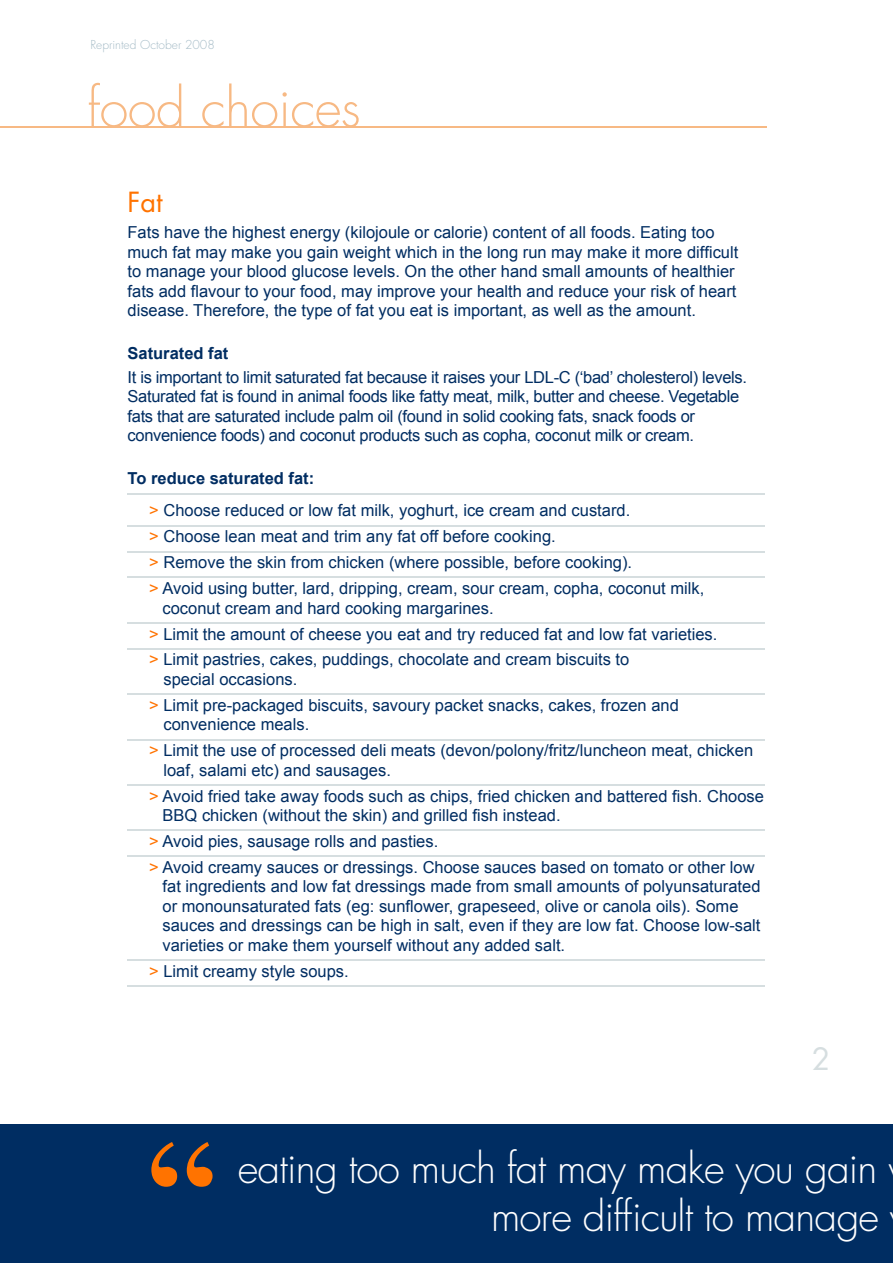
<style>
.page{position:relative;width:893px;height:1263px;background:#fff}
.page>*{position:absolute;margin:0;border:0;box-sizing:border-box;transform-origin:0 0}
.t1{font:300 52.5px "Futura";letter-spacing:-.01em;color:#f7b984}
.t2{font:300 40.5px/48.6px "Futura";letter-spacing:-.02em;color:#fff;text-align:right}
.t3{font:30px "Futura";color:#d6dee0}
.t4{font:27px "Futura";color:#ff7300}
.t5{font:16.5px/25.8px "Arial";color:#002d62}
.t6{font:16.5px/19.5px "Arial";letter-spacing:-.02em;color:#002d62}
.t7{font:700 16.5px "Arial";color:#002d62}
.t8{font:300 12px "Futura";color:#a6bcc7}
.s1{font-weight:700}
.s2{color:#ff7300}
</style>
<div class="page">
<div style="left:0;top:1125px;width:893px;height:138px;background:#002d62"></div>
<hr style="left:0;top:126px;width:767px;height:2px;background:#f7b984">
<hr style="left:128px;top:494px;width:637px;height:1px;background:#d6dee0">
<hr style="left:128px;top:525px;width:637px;height:1px;background:#d6dee0">
<hr style="left:128px;top:551px;width:637px;height:1px;background:#d6dee0">
<hr style="left:128px;top:577px;width:637px;height:1px;background:#d6dee0">
<hr style="left:128px;top:622px;width:637px;height:2px;background:#d6dee0">
<hr style="left:128px;top:648px;width:637px;height:1px;background:#d6dee0">
<hr style="left:128px;top:693px;width:637px;height:2px;background:#d6dee0">
<hr style="left:128px;top:739px;width:637px;height:1px;background:#d6dee0">
<hr style="left:128px;top:784px;width:637px;height:2px;background:#d6dee0">
<hr style="left:128px;top:829px;width:637px;height:2px;background:#d6dee0">
<hr style="left:128px;top:855px;width:637px;height:2px;background:#d6dee0">
<hr style="left:128px;top:959px;width:637px;height:2px;background:#d6dee0">
<hr style="left:128px;top:985px;width:637px;height:2px;background:#d6dee0">
<svg style="left:187px;top:1142px;width:26px;height:45px"></svg>
<svg style="left:151px;top:1142px;width:26px;height:45px"></svg>
<p class="t8" style="left:90px;top:36px;width:126px">Reprinted October 2008</p>
<h1 class="t1" style="left:87px;top:74px;width:275px">food choices</h1>
<h3 class="t4" style="left:128px;top:185px;width:36px">Fat</h3>
<p class="t5" style="left:128px;top:223px;width:612px;line-height:19.5px">Fats have the highest energy (kilojoule or calorie) content of all foods. Eating too much fat may make you gain weight which in the long run may make it more difficult to manage your blood glucose levels. On the other hand small amounts of healthier fats add flavour to your food, may improve your health and reduce your risk of heart disease. Therefore, the type of fat you eat is important, as well as the amount.</p>
<p class="t7" style="left:128px;top:344px;width:102px">Saturated fat</p>
<p class="t6" style="left:128px;top:367px;width:621px">It is important to limit saturated fat because it raises your LDL-C (‘bad’ cholesterol) levels.<br>Saturated fat is found in animal foods like fatty meat, milk, butter and cheese. Vegetable fats that are saturated include palm oil (found in solid cooking fats, snack foods or convenience foods) and coconut products such as copha, coconut milk or cream.</p>
<p class="t5" style="left:149px;top:462px;width:482px;line-height:32.2px;text-indent:-22px"><span class="s1">To reduce saturated fat:<br></span><span class="s2">&gt;</span> Choose reduced or low fat milk, yoghurt, ice cream and custard.</p>
<p class="t5" style="left:149px;top:524px;width:557px"><span class="s2">&gt;</span> Choose lean meat and trim any fat off before cooking.<br><span class="s2">&gt;</span> Remove the skin from chicken (where possible, before cooking).<br><span class="s2">&gt;</span> Avoid using butter, lard, dripping, cream, sour cream, copha, coconut milk,</p>
<p class="t5" style="left:149px;top:595px;width:570px;text-indent:13px">coconut cream and hard cooking margarines.<br><span class="s2">&gt;</span> Limit the amount of cheese you eat and try reduced fat and low fat varieties. <span class="s2">&gt;</span> Limit pastries, cakes, puddings, chocolate and cream biscuits to</p>
<p class="t5" style="left:149px;top:666px;width:531px;text-indent:14px">special occasions.<br><span class="s2">&gt;</span> Limit pre-packaged biscuits, savoury packet snacks, cakes, frozen and</p>
<p class="t5" style="left:149px;top:711px;width:605px;text-indent:14px">convenience meals.<br><span class="s2">&gt;</span> Limit the use of processed deli meats (devon/polony/fritz/luncheon meat, chicken</p>
<p class="t5" style="left:149px;top:757px;width:616px;text-indent:14px">loaf, salami etc) and sausages.<br><span class="s2">&gt;</span> Avoid fried take away foods such as chips, fried chicken and battered fish. Choose</p>
<p class="t5" style="left:149px;top:802px;width:607px;text-indent:13px">BBQ chicken (without the skin) and grilled fish instead.<br><span class="s2">&gt;</span> Avoid pies, sausage rolls and pasties.<br><span class="s2">&gt;</span> Avoid creamy sauces or dressings. Choose sauces based on tomato or other low</p>
<p class="t5" style="left:163px;top:877px;width:599px;line-height:19.5px">fat ingredients and low fat dressings made from small amounts of polyunsaturated or monounsaturated fats (eg: sunflower, grapeseed, olive or canola oils). Some sauces and dressings can be high in salt, even if they are low fat. Choose low-salt varieties or make them yourself without any added salt.</p>
<p class="t5" style="left:149px;top:958px;width:201px"><span class="s2">&gt;</span> Limit creamy style soups.</p>
<h3 class="t3" style="left:812px;top:1040px;width:20px">2</h3>
<h2 class="t2" style="left:238px;top:1144px;width:643px">eating too much fat may make you gain more difficult to manage</h2>
</div>
